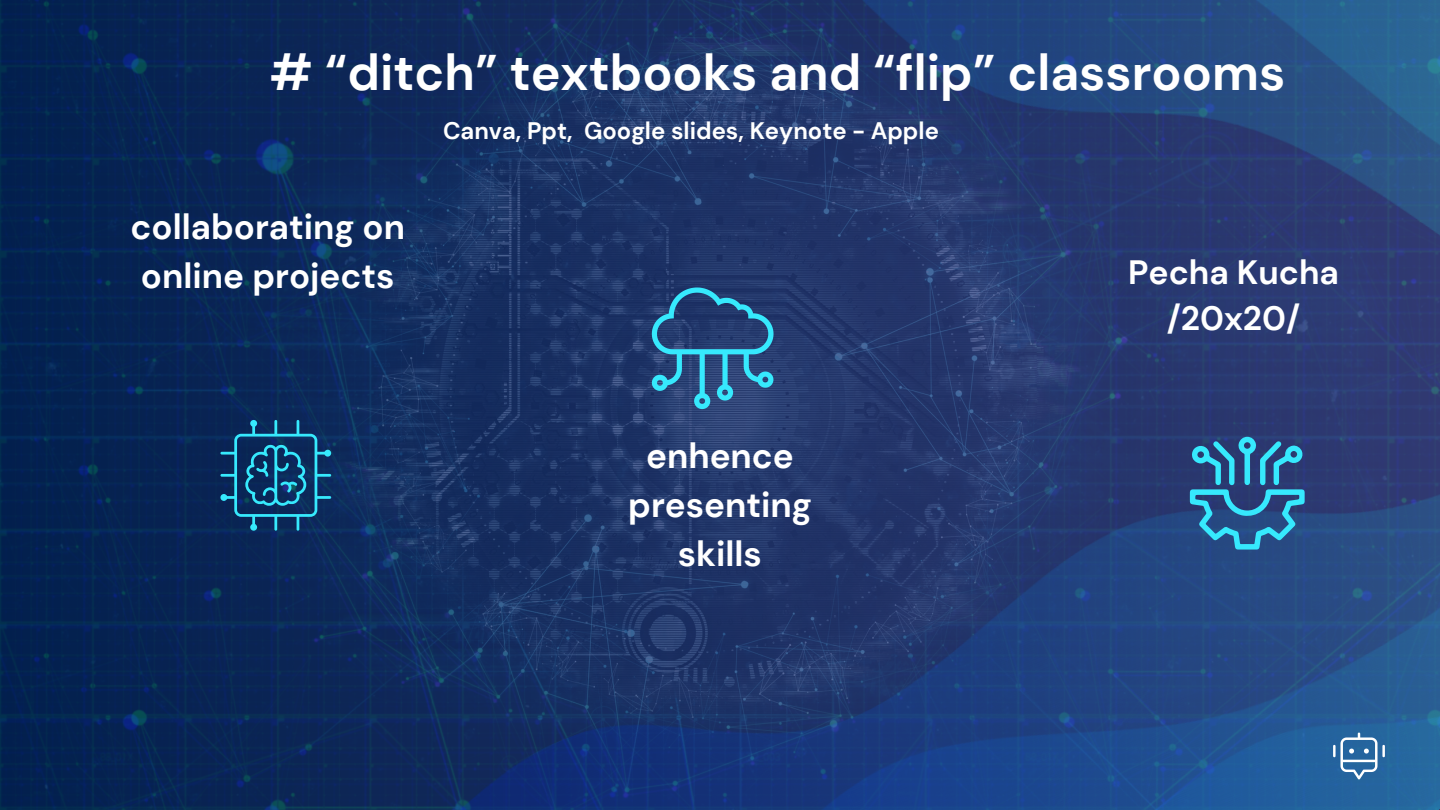
<style>
.page{position:relative;width:1440px;height:810px;background:#fff}
.page>*{position:absolute;margin:0;border:0;box-sizing:border-box;transform-origin:0 0}
.t1{font:700 50px "DM Sans";color:#fff}
.t2{font:700 35px/48.8px "DM Sans";color:#fff}
.t3{font:700 33.7px/46.9px "DM Sans";color:#fff;text-align:center}
.t4{font:700 23.9px "DM Sans";color:#fff}
</style>
<div class="page">
<img style="left:0;top:0;width:399px;height:810px">
<img style="left:399px;top:420px;width:1041px;height:390px">
<img style="left:268px;top:0;width:1172px;height:420px">
<svg style="left:1333px;top:733px;width:52px;height:46px"></svg>
<svg style="left:220px;top:420px;width:111px;height:111px;background:#134d78"></svg>
<svg style="left:652px;top:287px;width:122px;height:122px;background:#2a5f8c"></svg>
<svg style="left:1190px;top:437px;width:115px;height:113px;background:#2c6e9c"></svg>
<p class="t1" style="left:270px;top:41px;width:1017px"># “ditch” textbooks and “flip” classrooms</p>
<p class="t2" style="left:130px;top:203px;width:276px">collaborating on online projects</p>
<h2 class="t4" style="left:443px;top:115px;width:497px">Canva, Ppt, Google slides, Keynote - Apple</h2>
<p class="t2" style="left:628px;top:432px;width:185px;text-align:center">enhence presenting skills</p>
<p class="t3" style="left:1128px;top:249px;width:212px">Pecha Kucha /20x20/</p>
</div>
